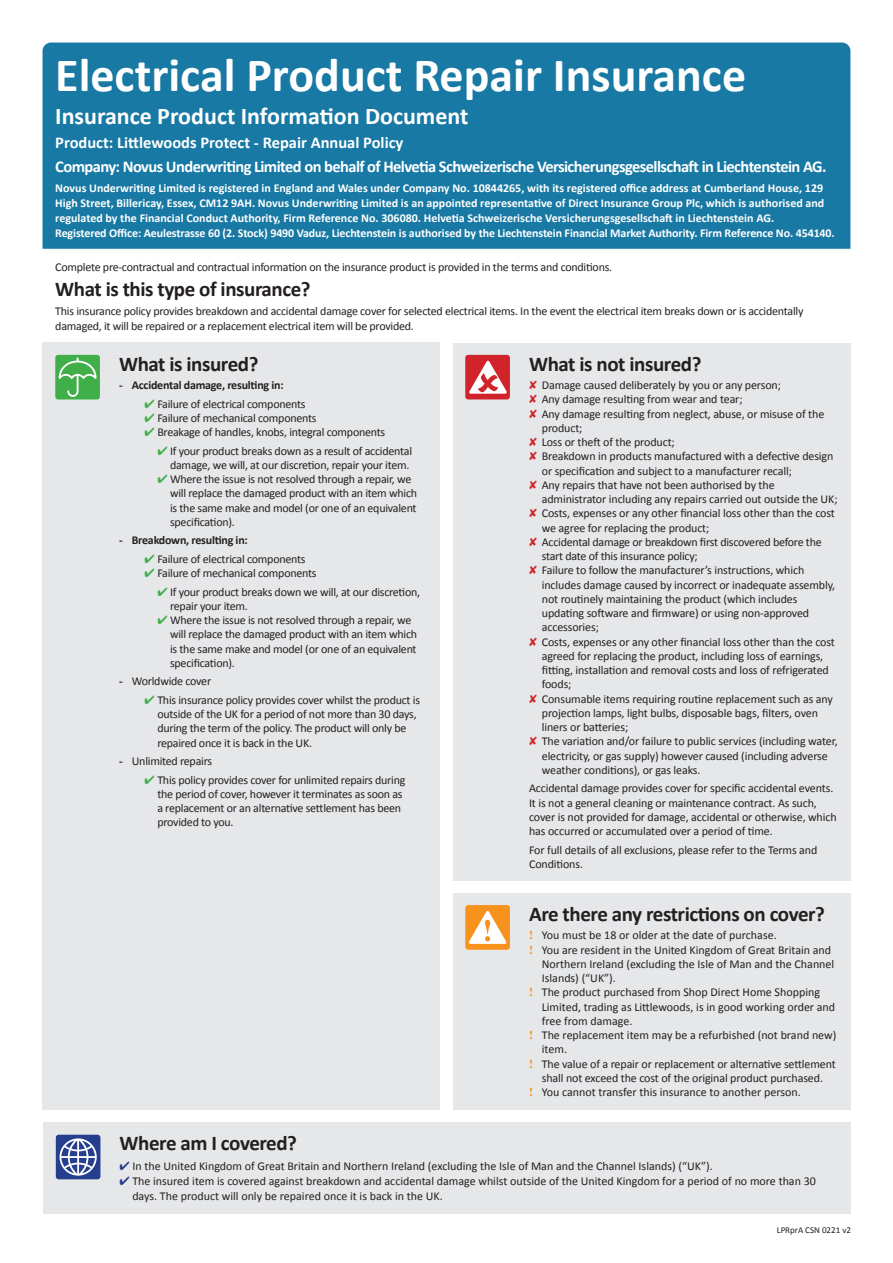
<style>
.page{position:relative;width:893px;height:1263px;background:#fff}
.page>*{position:absolute;margin:0;border:0;box-sizing:border-box;transform-origin:0 0}
.t1{font:700 48px "Calibri";color:#fff}
.t2{font:700 24px "Calibri";color:#fff}
.t3{font:700 21px "Calibri";letter-spacing:-.02em;color:#231f20}
.t4{font:700 16.5px "Calibri";letter-spacing:-.035em;color:#fff}
.t5{font:700 16.5px "Calibri";color:#fff}
.t6{font:12px/14.2px "Calibri";letter-spacing:-.01em;color:#231f20}
.t7{font:700 12px/15px "Calibri";color:#fff}
.t8{font:700 12px "Calibri";letter-spacing:-.02em;color:#231f20}
.t9{font:9px "Calibri";color:#231f20}
.s1{color:#d1232a}
.s2{color:#40ae49}
.s3{font-weight:700}
.s4{font-family:"Times";font-weight:700;color:#f7931d}
.s5{color:#253f8e}
</style>
<div class="page">
<div style="left:43px;top:343px;width:397px;height:767px;background:#e6e7e9"></div>
<div style="left:55px;top:355px;width:45px;height:44px;background:#40ae49;border-radius:3px"></div>
<svg style="left:59px;top:357px;width:38px;height:40px"></svg>
<div style="left:453px;top:343px;width:397px;height:537px;background:#e6e7e9"></div>
<div style="left:465px;top:355px;width:45px;height:44px;background:#d1232a;border-radius:3px"></div>
<svg style="left:469px;top:360px;width:38px;height:34px"></svg>
<div style="left:453px;top:893px;width:397px;height:217px;background:#e6e7e9"></div>
<div style="left:465px;top:905px;width:45px;height:45px;background:#f7931d;border-radius:3px"></div>
<svg style="left:468px;top:911px;width:39px;height:33px"></svg>
<div style="left:43px;top:43px;width:807px;height:206px;background:#1779a4"></div>
<div style="left:43px;top:1123px;width:808px;height:91px;background:#e6e7e9"></div>
<div style="left:56px;top:1135px;width:44px;height:44px;background:#253f8e;border-radius:3px"></div>
<svg style="left:59px;top:1138px;width:38px;height:38px"></svg>
<p class="t1" style="left:55px;top:45px;width:692px">Electrical Product Repair Insurance</p>
<p class="t2" style="left:55px;top:101px;width:415px">Insurance Product Information Document</p>
<p class="t5" style="left:55px;top:132px;width:350px">Product: Littlewoods Protect - Repair Annual Policy</p>
<p class="t4" style="left:55px;top:156px;width:773px">Company: Novus Underwriting Limited on behalf of Helvetia Schweizerische Versicherungsgesellschaft in Liechtenstein AG.</p>
<p class="t7" style="left:55px;top:180px;width:781px">Novus Underwriting Limited is registered in England and Wales under Company No. 10844265, with its registered office address at Cumberland House, 129<br>High Street, Billericay, Essex, CM12 9AH. Novus Underwriting Limited is an appointed representative of Direct Insurance Group Plc, which is authorised and regulated by the Financial Conduct Authority, Firm Reference No. 306080. Helvetia Schweizerische Versicherungsgesellschaft in Liechtenstein AG.<br>Registered Office: Aeulestrasse 60 (2. Stock) 9490 Vaduz, Liechtenstein is authorised by the Liechtenstein Financial Market Authority. Firm Reference No. 454140.</p>
<p class="t6" style="left:55px;top:259px;width:558px">Complete pre-contractual and contractual information on the insurance product is provided in the terms and conditions.</p>
<p class="t3" style="left:55px;top:275px;width:257px">What is this type of insurance?</p>
<p class="t6" style="left:55px;top:304px;width:750px;line-height:15px">This insurance policy provides breakdown and accidental damage cover for selected electrical items. In the event the electrical item breaks down or is accidentally damaged, it will be repaired or a replacement electrical item will be provided.</p>
<p class="t3" style="left:529px;top:350px;width:174px">What is not insured?</p>
<p class="t6" style="left:529px;top:378px;width:253px"><span class="s1">✘</span> Damage caused deliberately by you or any person;</p>
<p class="t6" style="left:529px;top:392px;width:215px"><span class="s1">✘</span> Any damage resulting from wear and tear;</p>
<p class="t6" style="left:542px;top:406px;width:284px;text-indent:-13px"><span class="s1">✘</span> Any damage resulting from neglect, abuse, or misuse of the product;</p>
<p class="t6" style="left:529px;top:435px;width:147px"><span class="s1">✘</span> Loss or theft of the product;</p>
<p class="t6" style="left:542px;top:449px;width:293px;text-indent:-13px"><span class="s1">✘</span> Breakdown in products manufactured with a defective design or specification and subject to a manufacturer recall;</p>
<p class="t6" style="left:542px;top:478px;width:297px;text-indent:-13px"><span class="s1">✘</span> Any repairs that have not been authorised by the administrator including any repairs carried out outside the UK;</p>
<p class="t6" style="left:542px;top:506px;width:295px;text-indent:-13px"><span class="s1">✘</span> Costs, expenses or any other financial loss other than the cost we agree for replacing the product;</p>
<p class="t6" style="left:542px;top:535px;width:281px;text-indent:-13px"><span class="s1">✘</span> Accidental damage or breakdown first discovered before the start date of this insurance policy;</p>
<p class="t6" style="left:542px;top:563px;width:295px;text-indent:-13px"><span class="s1">✘</span> Failure to follow the manufacturer’s instructions, which includes damage caused by incorrect or inadequate assembly, not routinely maintaining the product (which includes updating software and firmware) or using non-approved accessories;</p>
<p class="t6" style="left:542px;top:634px;width:295px;text-indent:-13px"><span class="s1">✘</span> Costs, expenses or any other financial loss other than the cost agreed for replacing the product, including loss of earnings, fitting, installation and removal costs and loss of refrigerated foods;</p>
<p class="t6" style="left:542px;top:691px;width:293px;text-indent:-13px"><span class="s1">✘</span> Consumable items requiring routine replacement such as any projection lamps, light bulbs, disposable bags, filters, oven liners or batteries;</p>
<p class="t6" style="left:542px;top:734px;width:297px;text-indent:-13px"><span class="s1">✘</span> The variation and/or failure to public services (including water, electricity, or gas supply) however caused (including adverse weather conditions), or gas leaks.</p>
<p class="t6" style="left:529px;top:781px;width:309px">Accidental damage provides cover for specific accidental events.<br>It is not a general cleaning or maintenance contract. As such, cover is not provided for damage, accidental or otherwise, which has occurred or accumulated over a period of time.</p>
<p class="t6" style="left:529px;top:842px;width:290px">For full details of all exclusions, please refer to the Terms and<br>Conditions.</p>
<p class="t3" style="left:119px;top:350px;width:141px">What is insured?</p>
<p class="t8" style="left:119px;top:377px;width:166px">- Accidental damage, resulting in:</p>
<p class="t6" style="left:145px;top:396px;width:163px"><span class="s2">✔</span> Failure of electrical components</p>
<p class="t6" style="left:145px;top:411px;width:174px"><span class="s2">✔</span> Failure of mechanical components</p>
<p class="t6" style="left:145px;top:425px;width:242px"><span class="s2">✔</span> Breakage of handles, knobs, integral components</p>
<p class="t6" style="left:157px;top:443px;width:256px;text-align:right"><span class="s2">✔</span> If your product breaks down as a result of accidental damage, we will, at our discretion, repair your item.</p>
<p class="t6" style="left:170px;top:472px;width:249px;text-indent:-13px"><span class="s2">✔</span> Where the issue is not resolved through a repair, we will replace the damaged product with an item which is the same make and model (or one of an equivalent specification).</p>
<p class="t8" style="left:119px;top:533px;width:130px">- Breakdown, resulting in:</p>
<p class="t6" style="left:145px;top:552px;width:163px"><span class="s2">✔</span> Failure of electrical components</p>
<p class="t6" style="left:145px;top:566px;width:174px"><span class="s2">✔</span> Failure of mechanical components</p>
<p class="t6" style="left:170px;top:584px;width:252px;text-indent:-13px"><span class="s2">✔</span> If your product breaks down we will, at our discretion, repair your item.</p>
<p class="t6" style="left:170px;top:613px;width:249px;text-indent:-13px"><span class="s2">✔</span> Where the issue is not resolved through a repair, we will replace the damaged product with an item which is the same make and model (or one of an equivalent specification).</p>
<p class="t6" style="left:119px;top:674px;width:94px"><span class="s3">-</span> Worldwide cover</p>
<p class="t6" style="left:157px;top:693px;width:264px;text-indent:-13px"><span class="s2">✔</span> This insurance policy provides cover whilst the product is outside of the UK for a period of not more than 30 days, during the term of the policy. The product will only be repaired once it is back in the UK.</p>
<p class="t6" style="left:119px;top:754px;width:95px"><span class="s3">-</span> Unlimited repairs</p>
<p class="t6" style="left:157px;top:773px;width:250px;text-indent:-13px"><span class="s2">✔</span> This policy provides cover for unlimited repairs during the period of cover, however it terminates as soon as a replacement or an alternative settlement has been provided to you.</p>
<p class="t3" style="left:529px;top:900px;width:297px">Are there any restrictions on cover?</p>
<p class="t6" style="left:529px;top:928px;width:249px"><span class="s4">!</span> You must be 18 or older at the date of purchase.</p>
<p class="t6" style="left:542px;top:942px;width:294px;text-indent:-13px"><span class="s4">!</span> You are resident in the United Kingdom of Great Britain and<br>Northern Ireland (excluding the Isle of Man and the Channel<br>Islands) (“UK”).</p>
<p class="t6" style="left:542px;top:985px;width:295px;text-indent:-13px"><span class="s4">!</span> The product purchased from Shop Direct Home Shopping<br>Limited, trading as Littlewoods, is in good working order and free from damage.</p>
<p class="t6" style="left:542px;top:1028px;width:296px;text-indent:-13px"><span class="s4">!</span> The replacement item may be a refurbished (not brand new) item.</p>
<p class="t6" style="left:529px;top:1056px;width:308px;text-align:center"><span class="s4">!</span> The value of a repair or replacement or alternative settlement shall not exceed the cost of the original product purchased.</p>
<p class="t6" style="left:529px;top:1085px;width:273px"><span class="s4">!</span> You cannot transfer this insurance to another person.</p>
<p class="t3" style="left:120px;top:1130px;width:179px">Where am I covered?</p>
<p class="t6" style="left:120px;top:1159px;width:595px"><span class="s5">✔</span> In the United Kingdom of Great Britain and Northern Ireland (excluding the Isle of Man and the Channel Islands) (“UK”).</p>
<p class="t6" style="left:132px;top:1173px;width:685px;line-height:15px;text-indent:-13px"><span class="s5">✔</span> The insured item is covered against breakdown and accidental damage whilst outside of the United Kingdom for a period of no more than 30 days. The product will only be repaired once it is back in the UK.</p>
<p class="t9" style="left:777px;top:1224px;width:76px">LPRprA CSN 0221 v2</p>
</div>
